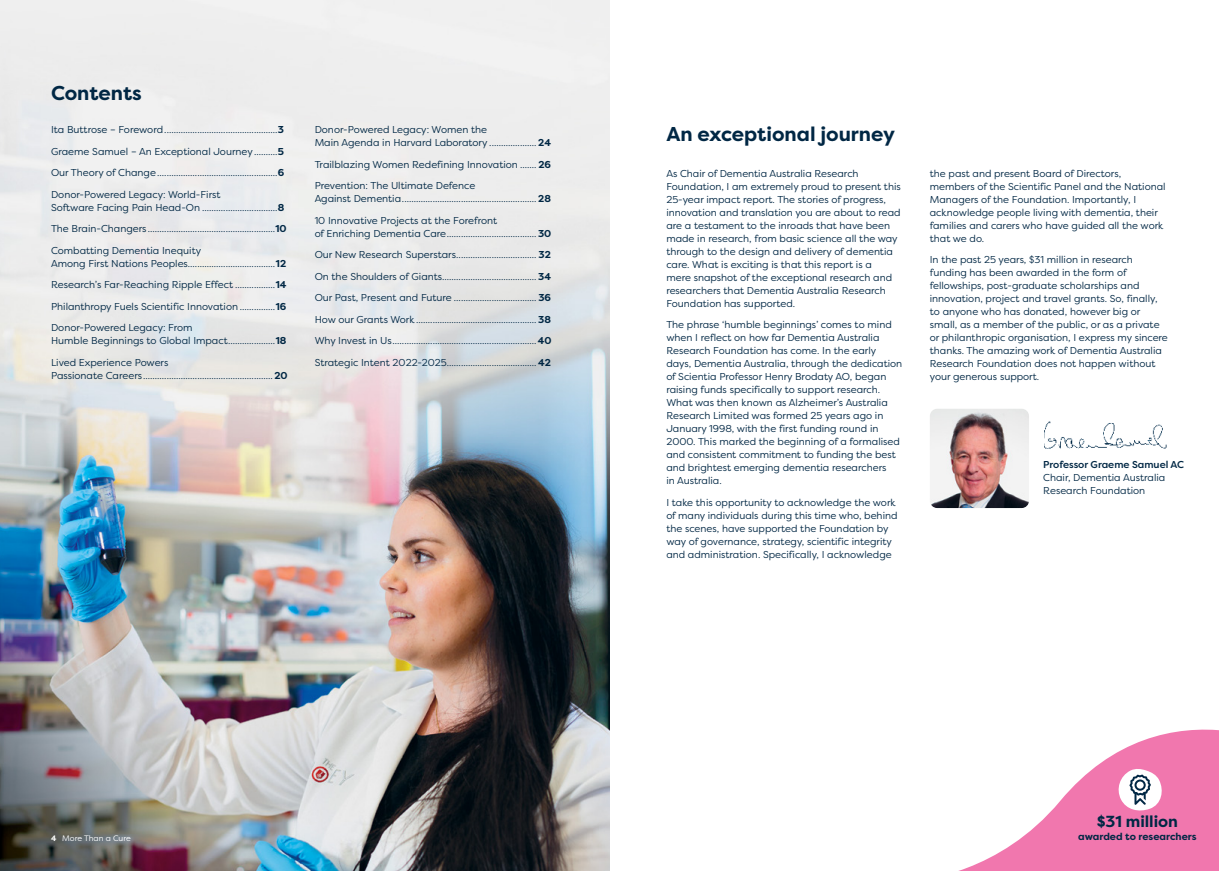
<style>
.page{position:relative;width:1219px;height:871px;background:#fff}
.page>*{position:absolute;margin:0;border:0;box-sizing:border-box;transform-origin:0 0}
.t1{font:700 20px "Filson Pro";color:#002744}
.t2{font:700 16px "Filson Pro";letter-spacing:-.005em;color:#002744}
.t3{font:10px/13px "Filson Pro";color:#002744}
.t4{font:500 10px "Filson Pro";color:#002744}
.t5{font:700 10px "Filson Pro";color:#002744}
.t6{font:8px "Filson Pro";color:#fff}
.s1{font-weight:700}
</style>
<div class="page">
<img style="left:0;top:0;width:609px;height:870px">
<svg style="left:961px;top:729px;width:258px;height:141px;fill:#f177ae"></svg>
<img style="left:930px;top:409px;width:99px;height:99px">
<img style="left:1044px;top:421px;width:123px;height:27px">
<svg style="left:1116px;top:767px;width:48px;height:45px"></svg>
<h1 class="t1" style="left:51px;top:80px;width:92px">Contents</h1>
<p class="t3" style="left:51px;top:119px;width:235px;line-height:21.5px;text-align:justify">Ita Buttrose – Foreword................................................<span class="s1">3<br></span>Graeme Samuel – An Exceptional Journey..........<span class="s1">5<br></span>Our Theory of Change...................................................<span class="s1">6<br></span>Donor-Powered Legacy: World-First</p>
<p class="t3" style="left:51px;top:196px;width:237px;line-height:21.5px">Software Facing Pain Head-On ................................<span class="s1">8<br></span>The Brain-Changers ......................................................<span class="s1">10<br></span>Combatting Dementia Inequity</p>
<p class="t3" style="left:51px;top:252px;width:237px;line-height:21.5px;text-align:justify">Among First Nations Peoples.....................................<span class="s1">12<br></span>Research’s Far-Reaching Ripple Effect .................<span class="s1">14<br></span>Philanthropy Fuels Scientific Innovation ...............<span class="s1">16<br></span>Donor-Powered Legacy: From</p>
<p class="t3" style="left:51px;top:330px;width:237px;line-height:21.5px">Humble Beginnings to Global Impact....................<span class="s1">18<br></span>Lived Experience Powers</p>
<p class="t3" style="left:51px;top:368px;width:238px">Passionate Careers....................................................... <span class="s1">20</span></p>
<p class="t3" style="left:315px;top:123px;width:238px">Donor-Powered Legacy: Women the<br>Main Agenda in Harvard Laboratory .................... <span class="s1">24</span></p>
<p class="t3" style="left:315px;top:153px;width:238px;line-height:21.5px">Trailblazing Women Redefining Innovation ....... <span class="s1">26<br></span>Prevention: The Ultimate Defence</p>
<p class="t3" style="left:315px;top:188px;width:238px;line-height:21.5px">Against Dementia......................................................... <span class="s1">28<br></span>10 Innovative Projects at the Forefront</p>
<p class="t3" style="left:315px;top:222px;width:238px;line-height:21.5px;text-align:justify">of Enriching Dementia Care......................................<span class="s1">30<br></span>Our New Research Superstars.................................. <span class="s1">32<br></span>On the Shoulders of Giants........................................ <span class="s1">34<br></span>Our Past, Present and Future ................................... <span class="s1">36<br></span>How our Grants Work ................................................... <span class="s1">38<br></span>Why Invest in Us.............................................................<span class="s1">40<br></span>Strategic Intent 2022-2025...................................... <span class="s1">42</span></p>
<p class="t6" style="left:51px;top:832px;width:81px"><span class="s1">4</span> More Than a Cure</p>
<h1 class="t1" style="left:666px;top:121px;width:230px">An exceptional journey</h1>
<p class="t3" style="left:666px;top:166px;width:236px">As Chair of Dementia Australia Research Foundation, I am extremely proud to present this 25-year impact report. The stories of progress, innovation and translation you are about to read are a testament to the inroads that have been made in research, from basic science all the way through to the design and delivery of dementia care. What is exciting is that this report is a<br>mere snapshot of the exceptional research and researchers that Dementia Australia Research Foundation has supported.</p>
<p class="t3" style="left:666px;top:318px;width:237px">The phrase ‘humble beginnings’ comes to mind when I reflect on how far Dementia Australia Research Foundation has come. In the early days, Dementia Australia, through the dedication of Scientia Professor Henry Brodaty AO, began raising funds specifically to support research.<br>What was then known as Alzheimer’s Australia Research Limited was formed 25 years ago in January 1998, with the first funding round in 2000. This marked the beginning of a formalised and consistent commitment to funding the best and brightest emerging dementia researchers<br>in Australia.</p>
<p class="t3" style="left:666px;top:495px;width:233px">I take this opportunity to acknowledge the work of many individuals during this time who, behind the scenes, have supported the Foundation by way of governance, strategy, scientific integrity and administration. Specifically, I acknowledge</p>
<p class="t3" style="left:930px;top:166px;width:237px">the past and present Board of Directors, members of the Scientific Panel and the National Managers of the Foundation. Importantly, I acknowledge people living with dementia, their families and carers who have guided all the work that we do.</p>
<p class="t3" style="left:930px;top:253px;width:240px">In the past 25 years, $31 million in research funding has been awarded in the form of fellowships, post-graduate scholarships and innovation, project and travel grants. So, finally, to anyone who has donated, however big or small, as a member of the public, or as a private or philanthropic organisation, I express my sincere thanks. The amazing work of Dementia Australia Research Foundation does not happen without your generous support.</p>
<p class="t4" style="left:1043px;top:457px;width:142px">Professor Graeme Samuel AC</p>
<p class="t3" style="left:1043px;top:470px;width:124px">Chair, Dementia Australia<br>Research Foundation</p>
<h2 class="t2" style="left:1097px;top:810px;width:83px">$31 million</h2>
<p class="t5" style="left:1078px;top:829px;width:120px">awarded to researchers</p>
</div>
